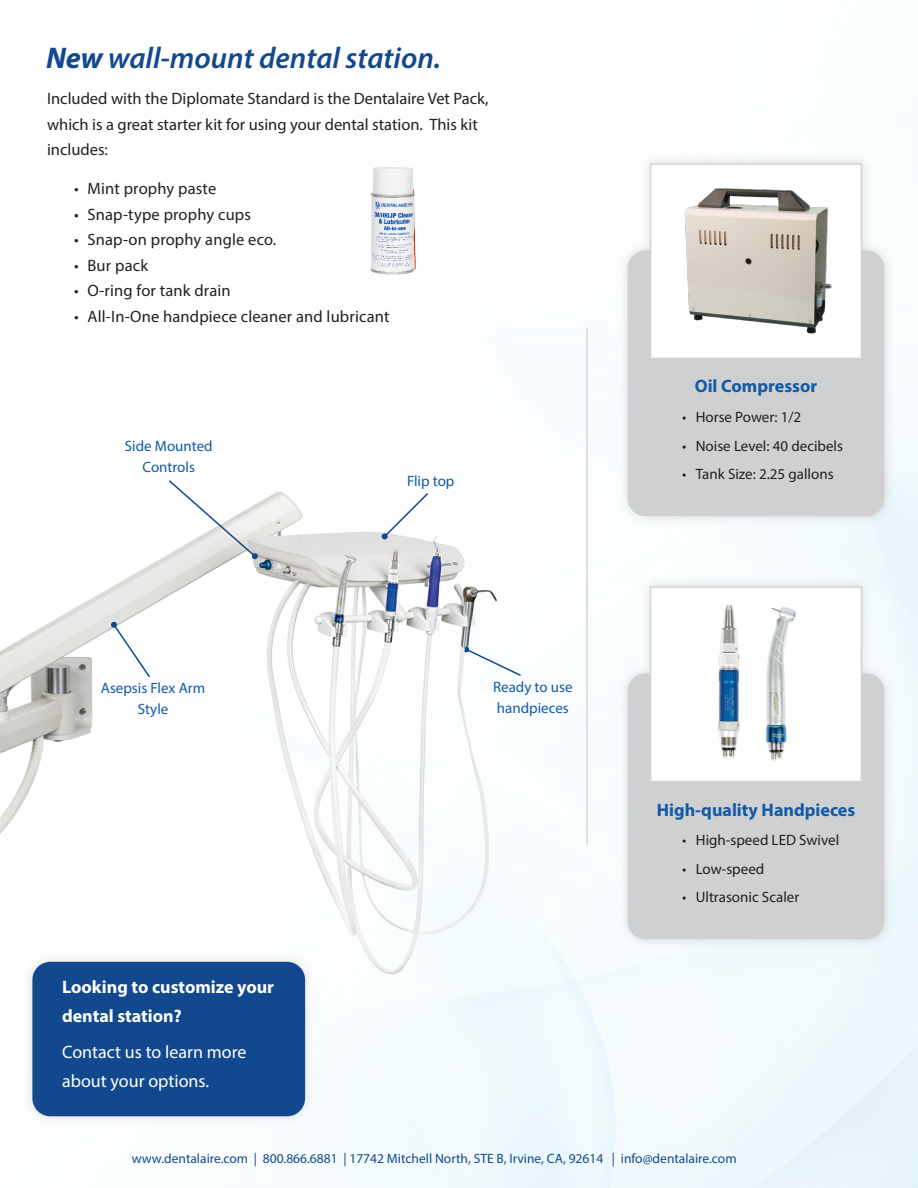
<style>
.page{position:relative;width:918px;height:1188px;background:#fff}
.page>*{position:absolute;margin:0;border:0;box-sizing:border-box;transform-origin:0 0}
.t1{font:italic 600 30px "Myriad Pro";color:#12498e}
.t2{font:18px/28.5px "Myriad Pro";color:#fff}
.t3{font:700 18px/28.5px "Myriad Pro";color:#fff}
.t4{font:700 18px "Myriad Pro";color:#1359a6}
.t5{font:16.5px/25.5px "Myriad Pro";color:#231f20}
.t6{font:15px "Myriad Pro";color:#231f20}
.t7{font:15px/21px "Myriad Pro";color:#1359a6;text-align:center}
.t8{font:13.5px "Myriad Pro";color:#12498e}
.s1{font-weight:700}
</style>
<div class="page">
<img style="left:370px;top:166px;width:46px;height:109px">
<hr style="left:586px;top:328px;width:2px;height:517px;background:#d4d5d7">
<div style="left:618px;top:153px;width:276px;height:373px;background:#cfd0d2;opacity:.75"></div>
<div style="left:628px;top:250px;width:256px;height:266px;background:#cfd0d2;border-radius:18px"></div>
<img style="left:656px;top:166px;width:203px;height:190px">
<div style="left:650px;top:163px;width:212px;height:196px;border:2px solid #d4d5d7"></div>
<div style="left:618px;top:577px;width:276px;height:372px;background:#cfd0d2;opacity:.75"></div>
<div style="left:628px;top:673px;width:256px;height:266px;background:#cfd0d2;border-radius:18px"></div>
<img style="left:656px;top:589px;width:203px;height:190px">
<div style="left:650px;top:586px;width:212px;height:196px;border:2px solid #d4d5d7"></div>
<img style="left:0;top:491px;width:531px;height:489px">
<svg style="left:382px;top:491px;width:48px;height:48px"></svg>
<svg style="left:111px;top:621px;width:41px;height:58px"></svg>
<svg style="left:167px;top:480px;width:91px;height:80px"></svg>
<div style="left:23px;top:952px;width:292px;height:174px;background:#d4d5d7;opacity:.75"></div>
<div style="left:32px;top:962px;width:273px;height:154px;background:#12498e;border-radius:18px"></div>
<p class="t1" style="left:46px;top:38px;width:397px"><span class="s1">New</span> wall-mount dental station.</p>
<p class="t5" style="left:47px;top:86px;width:443px">Included with the Diplomate Standard is the Dentalaire Vet Pack, which is a great starter kit for using your dental station. This kit includes:</p>
<p class="t5" style="left:74px;top:176px;width:144px">• Mint prophy paste</p>
<p class="t5" style="left:74px;top:201px;width:178px">• Snap-type prophy cups</p>
<p class="t5" style="left:74px;top:227px;width:204px">• Snap-on prophy angle eco.</p>
<p class="t5" style="left:74px;top:252px;width:76px">• Bur pack</p>
<p class="t5" style="left:74px;top:278px;width:158px">• O-ring for tank drain</p>
<p class="t5" style="left:74px;top:303px;width:317px">• All-In-One handpiece cleaner and lubricant</p>
<p class="t7" style="left:125px;top:435px;width:89px">Side Mounted<br>Controls</p>
<p class="t7" style="left:101px;top:678px;width:106px">Asepsis Flex Arm<br>Style</p>
<p class="t3" style="left:62px;top:972px;width:214px">Looking to customize your dental station?</p>
<p class="t2" style="left:62px;top:1038px;width:186px">Contact us to learn more about your options.</p>
<p class="t7" style="left:407px;top:470px;width:49px">Flip top</p>
<p class="t7" style="left:493px;top:677px;width:81px;text-align:left">Ready to use handpieces</p>
<p class="t4" style="left:695px;top:375px;width:124px">Oil Compressor</p>
<p class="t6" style="left:682px;top:408px;width:121px">• Horse Power: 1/2</p>
<p class="t6" style="left:682px;top:436px;width:162px">• Noise Level: 40 decibels</p>
<p class="t6" style="left:682px;top:465px;width:153px">• Tank Size: 2.25 gallons</p>
<p class="t4" style="left:657px;top:798px;width:200px">High-quality Handpieces</p>
<p class="t6" style="left:682px;top:831px;width:158px">• High-speed LED Swivel</p>
<p class="t6" style="left:682px;top:859px;width:84px">• Low-speed</p>
<p class="t6" style="left:682px;top:888px;width:119px">• Ultrasonic Scaler</p>
<p class="t8" style="left:132px;top:1150px;width:606px">www.dentalaire.com | 800.866.6881 | 17742 Mitchell North, STE B, Irvine, CA, 92614 | info@dentalaire.com</p>
</div>
